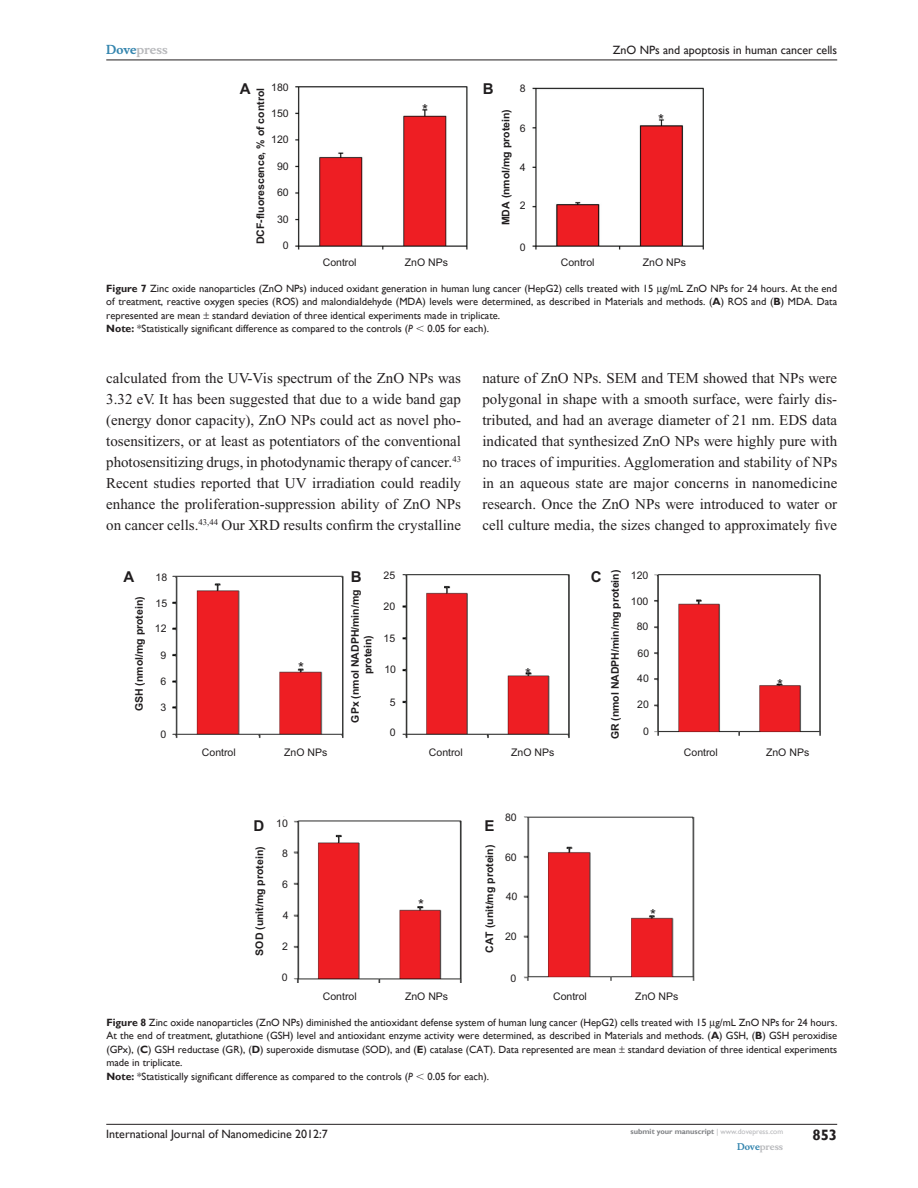
<style>
.page{position:relative;width:918px;height:1188px;background:#fff}
.page>*{position:absolute;margin:0;border:0;box-sizing:border-box;transform-origin:0 0}
.t1{font:15px/21px "Times New Roman";color:#231f20;text-align:justify}
.t2{font:700 15px "Arial";color:#201d1e}
.t3{font:15px "Arial";color:#201d1e}
.t4{font:700 15px "Gill Sans";color:#231f20}
.t5{font:12px "Gill Sans";color:#231f20}
.t6{font:700 12px "Musee";color:#b8b9bc}
.t7{font:10.5px/13.5px "Gill Sans";color:#231f20}
.t8{font:10.5px "Arial";color:#201d1e}
.t9{font:700 10.5px/12.6px "Arial";color:#201d1e;text-align:center}
.t10{font:700 9px "Musee";color:#b8b9bc}
.t11{font:700 7.5px "Gill Sans";color:#808285}
.s1{color:#3485ae}
.s2{font-weight:700}
.s3{font-style:italic}
.s4{font-family:"Mathematical Pi One"}
.s5{font-weight:400;color:#b8b9bc}
</style>
<div class="page">
<img style="left:295px;top:86px;width:409px;height:164px">
<img style="left:172px;top:574px;width:648px;height:409px">
<hr style="left:106px;top:1124px;width:731px;height:1px;background:#231f20">
<hr style="left:106px;top:60px;width:731px;height:1px;background:#231f20">
<svg style="left:506px;top:892px;width:11px;height:8px"></svg>
<p class="t6" style="left:106px;top:43px;width:63px"><span class="s1">Dove</span>press</p>
<p class="t8" style="left:271px;top:81px;width:19px">180</p>
<p class="t8" style="left:271px;top:107px;width:19px">150</p>
<p class="t8" style="left:271px;top:134px;width:19px">120</p>
<p class="t8" style="left:277px;top:160px;width:13px">90</p>
<p class="t8" style="left:277px;top:187px;width:13px">60</p>
<p class="t8" style="left:277px;top:213px;width:13px">30</p>
<p class="t8" style="left:283px;top:239px;width:7px">0</p>
<h1 class="t2" style="left:240px;top:80px;width:12px">A</h1>
<h1 class="t2" style="left:483px;top:80px;width:12px">B</h1>
<p class="t9" style="left:254px;top:244px;width:158px;rotate:-90deg">DCF-fluorescence, % of control</p>
<h1 class="t3" style="left:422px;top:102px;width:7px">*</h1>
<p class="t9" style="left:500px;top:225px;width:118px;rotate:-90deg">MDA (nmol/mg protein)</p>
<p class="t8" style="left:520px;top:83px;width:7px">8</p>
<p class="t8" style="left:520px;top:122px;width:7px">6</p>
<p class="t8" style="left:520px;top:161px;width:7px">4</p>
<p class="t8" style="left:520px;top:199px;width:7px">2</p>
<p class="t8" style="left:520px;top:241px;width:7px">0</p>
<p class="t5" style="left:613px;top:43px;width:226px">ZnO NPs and apoptosis in human cancer cells</p>
<h1 class="t3" style="left:658px;top:111px;width:7px">*</h1>
<p class="t8" style="left:405px;top:256px;width:45px">ZnO NPs</p>
<p class="t8" style="left:561px;top:256px;width:35px">Control</p>
<p class="t8" style="left:643px;top:256px;width:45px">ZnO NPs</p>
<p class="t7" style="left:106px;top:282px;width:732px"><span class="s2">Figure 7</span> Zinc oxide nanoparticles (ZnO NPs) induced oxidant generation in human lung cancer (HepG2) cells treated with 15 g/mL ZnO NPs for 24 hours. At the end of treatment, reactive oxygen species (ROS) and malondialdehyde (MDA) levels were determined, as described in Materials and methods. (<span class="s2">A</span>) ROS and (<span class="s2">B</span>) MDA. Data represented are mean standard deviation of three identical experiments made in triplicate.<br><span class="s2">Note:</span> *Statistically significant difference as compared to the controls (<span class="s3">P</span> <span class="s4">,</span> 0.05 for each).</p>
<p class="t8" style="left:323px;top:256px;width:35px">Control</p>
<p class="t1" style="left:106px;top:367px;width:356px">calculated from the UV-Vis spectrum of the ZnO NPs was 3.32 eV. It has been suggested that due to a wide band gap (energy donor capacity), ZnO NPs could act as novel pho&shy;tosensitizers, or at least as potentiators of the conventional photosensitizing drugs, in photodynamic therapy of cancer.<sup>43<br></sup>Recent studies reported that UV irradiation could readily enhance the proliferation-suppression ability of ZnO NPs on cancer cells.<sup>43,44</sup> Our XRD results confirm the crystalline</p>
<p class="t1" style="left:482px;top:367px;width:356px">nature of ZnO NPs. SEM and TEM showed that NPs were polygonal in shape with a smooth surface, were fairly dis&shy;tributed, and had an average diameter of 21 nm. EDS data indicated that synthesized ZnO NPs were highly pure with no traces of impurities. Agglomeration and stability of NPs in an aqueous state are major concerns in nanomedicine research. Once the ZnO NPs were introduced to water or cell culture media, the sizes changed to approximately five</p>
<p class="t8" style="left:384px;top:569px;width:13px">25</p>
<p class="t8" style="left:156px;top:571px;width:13px">18</p>
<h1 class="t2" style="left:591px;top:568px;width:12px">C</h1>
<h1 class="t2" style="left:123px;top:568px;width:12px">A</h1>
<h1 class="t2" style="left:351px;top:568px;width:12px">B</h1>
<p class="t9" style="left:133px;top:711px;width:116px;rotate:-90deg">GSH (nmol/mg protein)</p>
<p class="t8" style="left:156px;top:597px;width:13px">15</p>
<p class="t8" style="left:155px;top:622px;width:13px">12</p>
<p class="t8" style="left:160px;top:649px;width:7px">9</p>
<p class="t8" style="left:160px;top:675px;width:7px">6</p>
<p class="t8" style="left:160px;top:702px;width:7px">3</p>
<p class="t8" style="left:160px;top:728px;width:7px">0</p>
<h1 class="t3" style="left:298px;top:660px;width:7px">*</h1>
<p class="t9" style="left:349px;top:723px;width:135px;rotate:-90deg">GPx (nmol NADPH/min/mg protein)</p>
<p class="t8" style="left:384px;top:600px;width:13px">20</p>
<p class="t8" style="left:384px;top:632px;width:13px">15</p>
<p class="t8" style="left:384px;top:664px;width:13px">10</p>
<p class="t8" style="left:390px;top:696px;width:7px">5</p>
<p class="t8" style="left:390px;top:726px;width:7px">0</p>
<h1 class="t3" style="left:525px;top:665px;width:7px">*</h1>
<p class="t9" style="left:609px;top:739px;width:171px;rotate:-90deg">GR (nmol NADPH/min/mg protein)</p>
<p class="t8" style="left:631px;top:569px;width:19px">120</p>
<p class="t8" style="left:631px;top:595px;width:19px">100</p>
<p class="t8" style="left:637px;top:620px;width:13px">80</p>
<p class="t8" style="left:638px;top:647px;width:13px">60</p>
<p class="t8" style="left:637px;top:672px;width:13px">40</p>
<p class="t8" style="left:637px;top:699px;width:13px">20</p>
<p class="t8" style="left:643px;top:726px;width:7px">0</p>
<h1 class="t3" style="left:777px;top:676px;width:7px">*</h1>
<p class="t8" style="left:202px;top:746px;width:35px">Control</p>
<p class="t8" style="left:284px;top:746px;width:45px">ZnO NPs</p>
<p class="t8" style="left:429px;top:746px;width:35px">Control</p>
<p class="t8" style="left:511px;top:746px;width:45px">ZnO NPs</p>
<p class="t8" style="left:684px;top:746px;width:35px">Control</p>
<p class="t8" style="left:766px;top:746px;width:45px">ZnO NPs</p>
<p class="t8" style="left:276px;top:817px;width:13px">10</p>
<h1 class="t2" style="left:253px;top:817px;width:12px">D</h1>
<h1 class="t2" style="left:484px;top:817px;width:12px">E</h1>
<p class="t9" style="left:253px;top:956px;width:111px;rotate:-90deg">SOD (unit/mg protein)</p>
<p class="t9" style="left:483px;top:953px;width:109px;rotate:-90deg">CAT (unit/mg protein)</p>
<p class="t8" style="left:282px;top:847px;width:7px">8</p>
<p class="t8" style="left:282px;top:878px;width:7px">6</p>
<h1 class="t3" style="left:418px;top:897px;width:7px">*</h1>
<p class="t8" style="left:283px;top:909px;width:7px">4</p>
<p class="t8" style="left:282px;top:940px;width:7px">2</p>
<p class="t8" style="left:282px;top:971px;width:7px">0</p>
<p class="t8" style="left:505px;top:812px;width:13px">80</p>
<p class="t8" style="left:505px;top:851px;width:13px">60</p>
<p class="t8" style="left:505px;top:930px;width:13px">20</p>
<p class="t8" style="left:511px;top:972px;width:7px">0</p>
<h1 class="t3" style="left:650px;top:907px;width:7px">*</h1>
<p class="t8" style="left:323px;top:990px;width:35px">Control</p>
<p class="t8" style="left:405px;top:990px;width:45px">ZnO NPs</p>
<p class="t8" style="left:553px;top:990px;width:35px">Control</p>
<p class="t8" style="left:635px;top:990px;width:45px">ZnO NPs</p>
<p class="t7" style="left:106px;top:1015px;width:732px"><span class="s2">Figure 8</span> Zinc oxide nanoparticles (ZnO NPs) diminished the antioxidant defense system of human lung cancer (HepG2) cells treated with 15 g/mL ZnO NPs for 24 hours.<br>At the end of treatment, glutathione (GSH) level and antioxidant enzyme activity were determined, as described in Materials and methods. (<span class="s2">A</span>) GSH, (<span class="s2">B</span>) GSH peroxidise (GPx), (<span class="s2">C</span>) GSH reductase (GR), (<span class="s2">D</span>) superoxide dismutase (SOD), and (<span class="s2">E</span>) catalase (CAT). Data represented are mean standard deviation of three identical experiments made in triplicate.<br><span class="s2">Note:</span> *Statistically significant difference as compared to the controls (<span class="s3">P</span> <span class="s4">,</span> 0.05 for each).</p>
<p class="t5" style="left:106px;top:1127px;width:223px">International Journal of Nanomedicine 2012:7</p>
<p class="t11" style="left:631px;top:1127px;width:154px">submit your manuscript <span class="s5">| www.dovepress.com</span></p>
<p class="t10" style="left:737px;top:1141px;width:48px"><span class="s1">Dove</span>press</p>
<h1 class="t4" style="left:812px;top:1126px;width:26px">853</h1>
</div>
